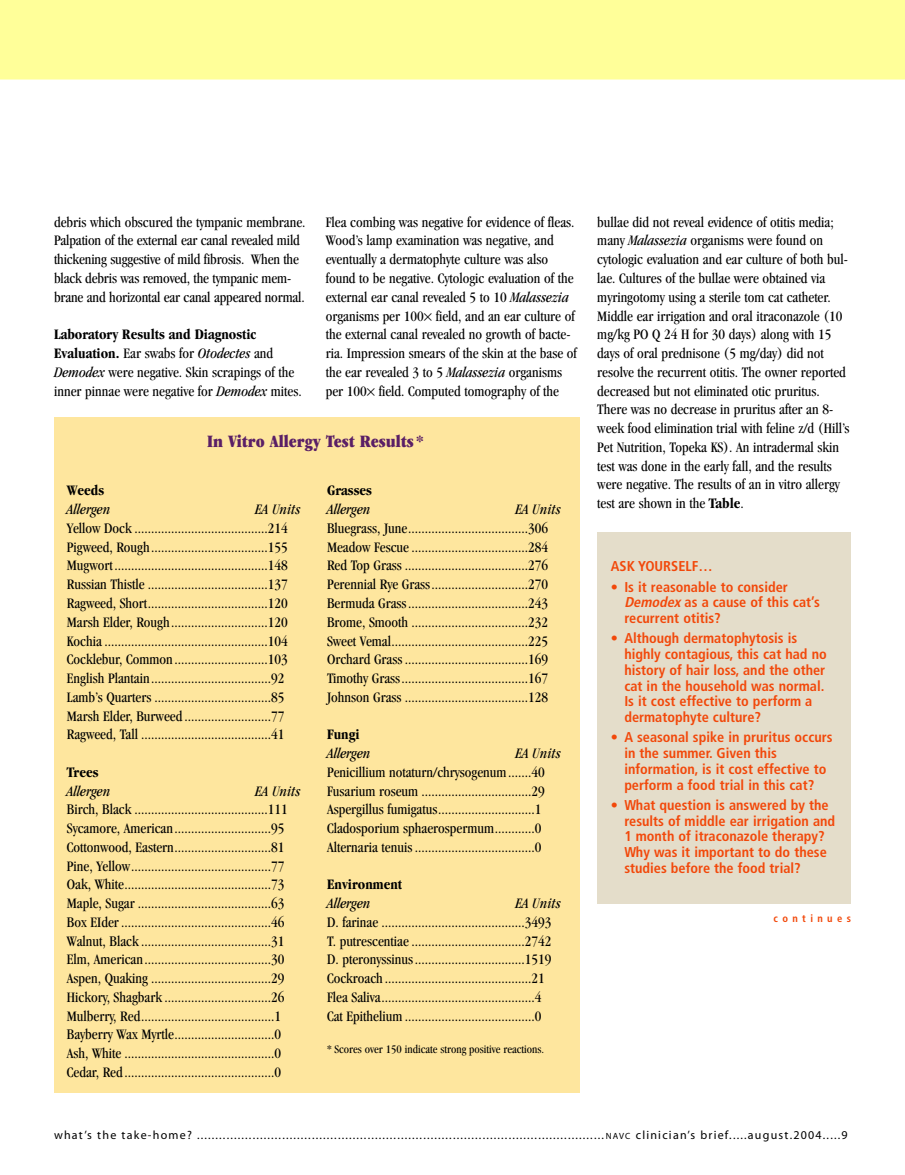
<style>
.page{position:relative;width:905px;height:1175px;background:#fff}
.page>*{position:absolute;margin:0;border:0;box-sizing:border-box;transform-origin:0 0}
.t1{font:ultra-condensed 18px "Garamond";color:#5a1f66}
.t2{font:condensed 15px/18.8px "Garamond";color:#000}
.t3{font:italic condensed 15px "Garamond";color:#000}
.t4{font:700 condensed 15px "Garamond";color:#000}
.t5{font:700 condensed 14.25px/15.8px "Frutiger";color:#f2480a}
.t6{font:12px "Myriad";letter-spacing:.1em;color:#000}
.t7{font:condensed 12px "Garamond";color:#000}
.t8{font:700 condensed 10.5px "Frutiger";letter-spacing:.415em;color:#f2480a}
.s1{font-weight:700}
.s2{font-style:italic}
.s3{font-size:9px}
</style>
<div class="page">
<div style="left:597px;top:532px;width:253px;height:372px;background:#e4ddca"></div>
<div style="left:54px;top:417px;width:525px;height:675px;background:#fee69e"></div>
<div style="left:0;top:0;width:904px;height:80px;background:#ff9"></div>
<p class="t2" style="left:54px;top:214px;width:253px">debris which obscured the tympanic membrane.<br>Palpation of the external ear canal revealed mild thickening suggestive of mild fibrosis. When the black debris was removed, the tympanic mem&shy;brane and horizontal ear canal appeared normal.</p>
<p class="t2" style="left:54px;top:326px;width:249px"><span class="s1">Laboratory Results and Diagnostic Evaluation.</span> Ear swabs for <span class="s2">Otodectes</span> and <span class="s2">Demodex</span> were negative. Skin scrapings of the inner pinnae were negative for <span class="s2">Demodex</span> mites.</p>
<p class="t2" style="left:325px;top:214px;width:253px">Flea combing was negative for evidence of fleas.<br>Wood’s lamp examination was negative, and eventually a dermatophyte culture was also found to be negative. Cytologic evaluation of the external ear canal revealed 5 to 10 <span class="s2">Malassezia </span>organisms per 100 field, and an ear culture of the external canal revealed no growth of bacte&shy;ria. Impression smears of the skin at the base of the ear revealed 3 to 5 <span class="s2">Malassezia</span> organisms per 100 field. Computed tomography of the</p>
<p class="t2" style="left:597px;top:214px;width:254px">bullae did not reveal evidence of otitis media; many <span class="s2">Malassezia</span> organisms were found on cytologic evaluation and ear culture of both bul&shy;lae. Cultures of the bullae were obtained via myringotomy using a sterile tom cat catheter.<br>Middle ear irrigation and oral itraconazole (10 mg/kg PO Q 24 H for 30 days) along with 15 days of oral prednisone (5 mg/day) did not resolve the recurrent otitis. The owner reported decreased but not eliminated otic pruritus.<br>There was no decrease in pruritus after an 8- week food elimination trial with feline z/d (Hill’s Pet Nutrition, Topeka KS). An intradermal skin test was done in the early fall, and the results were negative. The results of an in vitro allergy test are shown in the <span class="s1">Table</span>.</p>
<p class="t1" style="left:207px;top:435px;width:218px">In Vitro Allergy Test Results *</p>
<p class="t4" style="left:67px;top:485px;width:39px">Weeds</p>
<p class="t3" style="left:67px;top:503px;width:45px">Allergen</p>
<p class="t3" style="left:255px;top:503px;width:47px">EA Units</p>
<p class="t2" style="left:67px;top:520px;width:222px">Yellow Dock ........................................214<br>Pigweed, Rough...................................155<br>Mugwort ..............................................148<br>Russian Thistle ....................................137<br>Ragweed, Short....................................120<br>Marsh Elder, Rough.............................120<br>Kochia .................................................104<br>Cocklebur, Common ............................103<br>English Plantain....................................92<br>Lamb’s Quarters ...................................85<br>Marsh Elder, Burweed ..........................77<br>Ragweed, Tall .......................................41</p>
<p class="t4" style="left:67px;top:766px;width:33px">Trees</p>
<p class="t3" style="left:67px;top:785px;width:45px">Allergen</p>
<p class="t3" style="left:255px;top:785px;width:47px">EA Units</p>
<p class="t2" style="left:67px;top:801px;width:222px">Birch, Black ........................................111<br>Sycamore, American.............................95<br>Cottonwood, Eastern.............................81<br>Pine, Yellow..........................................77<br>Oak, White............................................73<br>Maple, Sugar ........................................63<br>Box EIder .............................................46<br>Walnut, Black .......................................31<br>Elm, American......................................30<br>Aspen, Quaking ....................................29<br>Hickory, Shagbark ................................26<br>Mulberry, Red........................................1<br>Bayberry Wax Myrtle..............................0<br>Ash, White .............................................0<br>Cedar, Red .............................................0</p>
<p class="t4" style="left:327px;top:485px;width:46px">Grasses</p>
<p class="t3" style="left:327px;top:503px;width:45px">Allergen</p>
<p class="t3" style="left:515px;top:503px;width:47px">EA Units</p>
<p class="t2" style="left:327px;top:520px;width:222px;text-align:justify">Bluegrass, June....................................306<br>Meadow Fescue ...................................284<br>Red Top Grass .....................................276<br>Perennial Rye Grass.............................270<br>Bermuda Grass....................................243<br>Brome, Smooth ...................................232<br>Sweet Vemal.........................................225<br>Orchard Grass .....................................169<br>Timothy Grass......................................167<br>Johnson Grass .....................................128</p>
<p class="t4" style="left:327px;top:728px;width:34px">Fungi</p>
<p class="t3" style="left:327px;top:747px;width:45px">Allergen</p>
<p class="t3" style="left:515px;top:747px;width:47px">EA Units</p>
<p class="t2" style="left:327px;top:763px;width:219px">Penicillium notaturn/chrysogenum.......40<br>Fusarium roseum .................................29<br>Aspergillus fumigatus.............................1<br>Cladosporium sphaerospermum............0<br>Alternaria tenuis ....................................0</p>
<p class="t4" style="left:327px;top:878px;width:76px">Environment</p>
<p class="t3" style="left:327px;top:897px;width:45px">Allergen</p>
<p class="t3" style="left:515px;top:897px;width:47px">EA Units</p>
<p class="t2" style="left:327px;top:913px;width:226px">D. farinae ...........................................3493<br>T. putrescentiae ..................................2742<br>D. pteronyssinus.................................1519<br>Cockroach ............................................21<br>Flea Saliva..............................................4<br>Cat Epithelium .......................................0</p>
<p class="t7" style="left:327px;top:1044px;width:218px">* Scores over 150 indicate strong positive reactions.</p>
<p class="t5" style="left:610px;top:559px;width:103px">ASK YOURSELF…</p>
<p class="t5" style="left:624px;top:580px;width:197px;text-indent:-13px">• Is it reasonable to consider<br><span class="s2">Demodex</span>as a cause of this cat’s recurrent otitis?</p>
<p class="t5" style="left:624px;top:631px;width:204px;text-indent:-14px">• Although dermatophytosis is highly contagious, this cat had no history of hair loss, and the other cat in the household was normal.<br>Is it cost effective to perform a dermatophyte culture?</p>
<p class="t5" style="left:624px;top:730px;width:210px;text-indent:-14px">• A seasonal spike in pruritus occurs in the summer. Given this information, is it cost effective to perform a food trial in this cat?</p>
<p class="t5" style="left:624px;top:798px;width:212px;text-indent:-14px">• What question is answered by the results of middle ear irrigation and<br>1 month of itraconazole therapy?<br>Why was it important to do these studies before the food trial?</p>
<p class="t8" style="left:773px;top:913px;width:79px">continues</p>
<p class="t6" style="left:54px;top:1129px;width:795px">what’s the take-home? ..............................................................................................................<span class="s3">NAVC</span> clinician’s brief.....august.2004.....9</p>
</div>
